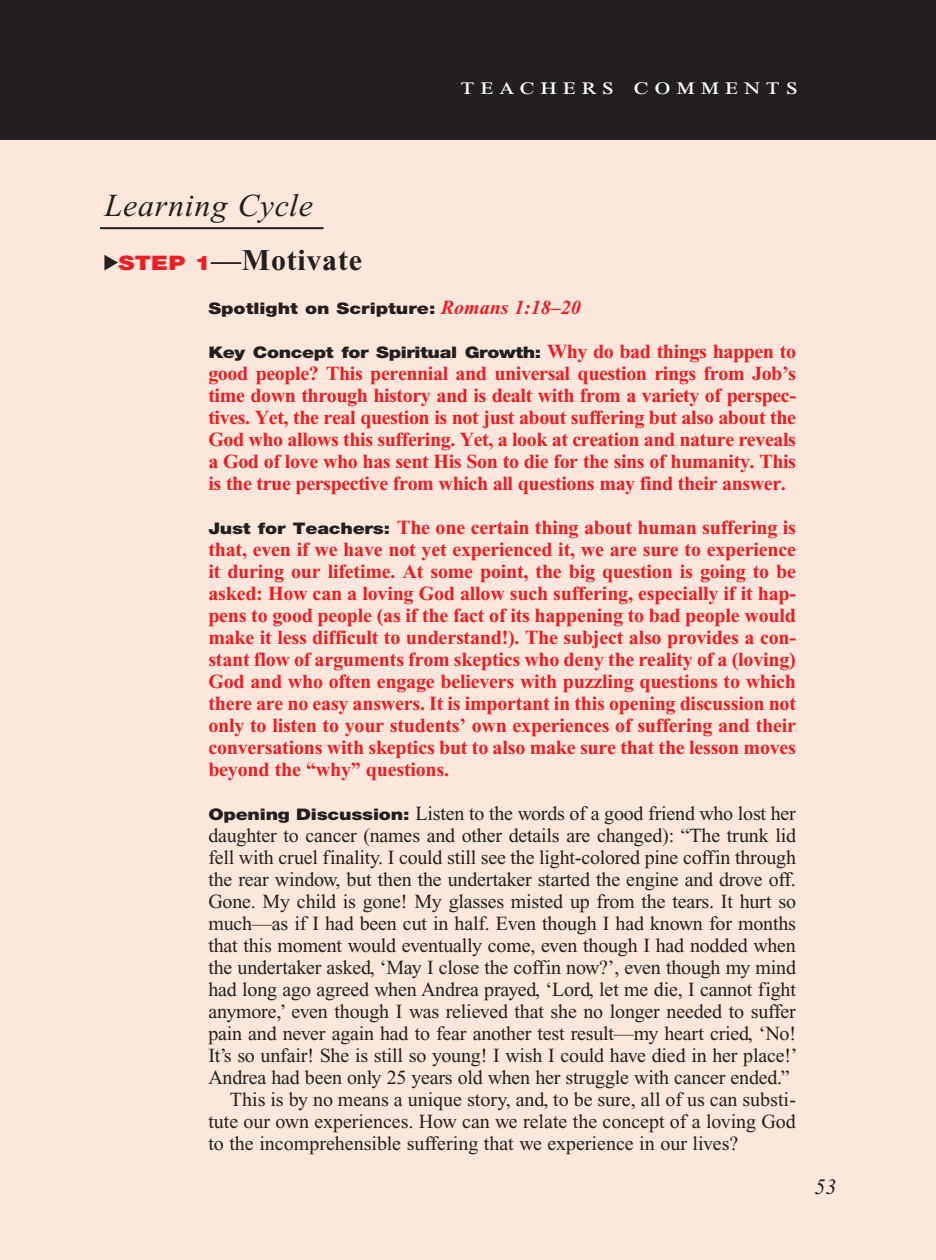
<style>
.page{position:relative;width:936px;height:1260px;background:#fff}
.page>*{position:absolute;margin:0;border:0;box-sizing:border-box;transform-origin:0 0}
.Main_Head_Teachers_C{font:italic 32px "Times New Roman PS Std";letter-spacing:.025em;color:#231f20}
.T_Aim_bodyXindent{font:700 30px "Times New Roman PS Std";letter-spacing:.025em;color:#231f20}
.Teachers_Comments_He{font:24px "Times New Roman PS Std";letter-spacing:.2em;color:#fff;scale:1.2 1}
.PageNumbers{font:italic 22px "Times New Roman PS Std";color:#231f20}
.Objectives_Body_Text{font:700 20px/22px "Times New Roman PS Std";letter-spacing:-.015em;color:#ee1d23;text-align:justify}
.Objectives_Body_Text-2{font:20px/22px "Times New Roman PS Std";letter-spacing:-.01em;color:#231f20;text-align:justify}
.Objectives_Body_Text-3{font:900 16px "Helvetica Neue LT Std";letter-spacing:-.02em;color:#231f20;scale:1.2 1}
.Objectives_Body_Text-4{font:900 16px "Helvetica Neue LT Std";color:#231f20;scale:1.2 1}
.s1{font-family:"Helvetica Neue LT Std";font-weight:900;font-size:20px;color:#ee1d23}
.s2{font-family:"Times New Roman PS Std";font-weight:700;font-style:italic;font-size:20px;color:#ee1d23}
.s3{font-family:"Times New Roman PS Std";font-weight:700;font-size:20px;color:#ee1d23}
.s4{font-family:"Helvetica Neue LT Std";font-weight:900;font-size:16px;color:#231f20}
.s5{font-family:"Helvetica Neue LT Std";font-weight:900;font-size:16px}
</style>
<div class="page">
<div style="left:0;top:136px;width:936px;height:1124px;background:#fde7dc"></div>
<svg style="left:104px;top:255px;width:14px;height:15px"></svg>
<hr style="left:100px;top:227px;width:224px;height:2px;background:#231f20">
<div style="left:0;top:0;width:936px;height:140px;background:#231f20"></div>
<p class="Teachers_Comments_He" style="left:461px;top:73px;width:283px">teachers comments</p>
<p class="Main_Head_Teachers_C" style="left:104px;top:188px;width:210px">Learning Cycle</p>
<p class="T_Aim_bodyXindent" style="left:118px;top:244px;width:245px"><span class="s1">STEP 1</span>—Motivate</p>
<p class="Objectives_Body_Text-4" style="left:208px;top:299px;width:312px">Spotlight on Scripture: <span class="s2">Romans 1:18–20</span></p>
<p class="Objectives_Body_Text-3" style="left:208px;top:343px;width:491px">Key Concept for Spiritual Growth: <span class="s3">Why do bad things happen to</span></p>
<p class="Objectives_Body_Text" style="left:208px;top:363px;width:589px">good people? This perennial and universal question rings from Job’s time down through history and is dealt with from a variety of perspec&shy;tives. Yet, the real question is not just about suffering but also about the God who allows this suffering. Yet, a look at creation and nature reveals a God of love who has sent His Son to die for the sins of humanity. This is the true perspective from which all questions may find their answer.</p>
<p class="Objectives_Body_Text" style="left:208px;top:517px;width:589px"><span class="s4">Just for Teachers:</span> The one certain thing about human suffering is that, even if we have not yet experienced it, we are sure to experience it during our lifetime. At some point, the big question is going to be asked: How can a loving God allow such suffering, especially if it hap&shy;pens to good people (as if the fact of its happening to bad people would make it less difficult to understand!). The subject also provides a con&shy;stant flow of arguments from skeptics who deny the reality of a (loving)<br>God and who often engage believers with puzzling questions to which there are no easy answers. It is important in this opening discussion not only to listen to your students’ own experiences of suffering and their conversations with skeptics but to also make sure that the lesson moves beyond the “why” questions.</p>
<p class="Objectives_Body_Text-2" style="left:208px;top:803px;width:591px"><span class="s5">Opening Discussion:</span> Listen to the words of a good friend who lost her daughter to cancer (names and other details are changed): “The trunk lid fell with cruel finality. I could still see the light-colored pine coffin through the rear window, but then the undertaker started the engine and drove off.<br>Gone. My child is gone! My glasses misted up from the tears. It hurt so much—as if I had been cut in half. Even though I had known for months that this moment would eventually come, even though I had nodded when the undertaker asked, ‘May I close the coffin now?’, even though my mind had long ago agreed when Andrea prayed, ‘Lord, let me die, I cannot fight anymore,’ even though I was relieved that she no longer needed to suffer pain and never again had to fear another test result—my heart cried, ‘No!<br>It’s so unfair! She is still so young! I wish I could have died in her place!’ Andrea had been only 25 years old when her struggle with cancer ended.”</p>
<p class="Objectives_Body_Text-2" style="left:208px;top:1089px;width:589px;text-indent:22px">This is by no means a unique story, and, to be sure, all of us can substi&shy;tute our own experiences. How can we relate the concept of a loving God to the incomprehensible suffering that we experience in our lives?</p>
<p class="PageNumbers" style="left:815px;top:1175px;width:23px">53</p>
</div>
